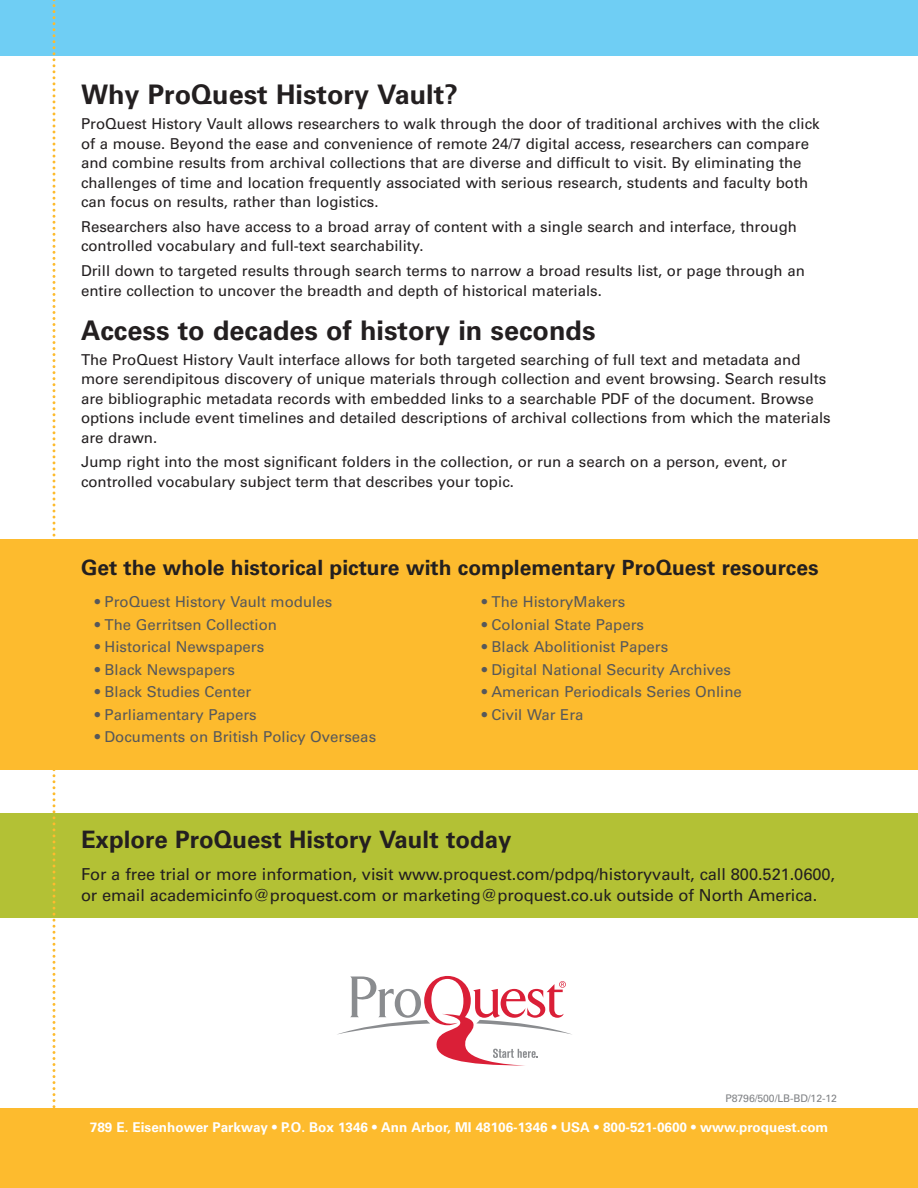
<style>
.page{position:relative;width:918px;height:1188px;background:#fff}
.page>*{position:absolute;margin:0;border:0;box-sizing:border-box;transform-origin:0 0}
.t1{font:700 27px "Univers";color:#231f20}
.t2{font:700 24px "Univers";color:#231f20}
.t3{font:700 21px "Univers";color:#231f20}
.t4{font:16.5px/21px "Univers";letter-spacing:-.005em;color:#231f20}
.t5{font:15px/19.5px "Univers";color:#231f20}
.t6{font:15px "Univers";color:#57585a}
.t7{font:700 13.5px "Univers";color:#fff}
.t8{font:10.5px "Univers";letter-spacing:-.01em;color:#808285}
</style>
<div class="page">
<div style="left:0;top:1108px;width:918px;height:80px;background:#fdbb2e"></div>
<div style="left:0;top:813px;width:918px;height:105px;background:#b3c135"></div>
<div style="left:0;top:0;width:918px;height:56px;background:#6fcef4"></div>
<svg style="left:52px;top:0;width:4px;height:1108px"></svg>
<svg style="left:337px;top:976px;width:235px;height:90px"></svg>
<div style="left:0;top:539px;width:918px;height:231px;background:#fdbb2e"></div>
<h1 class="t1" style="left:81px;top:85px;width:378px">Why ProQuest History Vault?</h1>
<p class="t5" style="left:81px;top:115px;width:740px">ProQuest History Vault allows researchers to walk through the door of traditional archives with the click of a mouse. Beyond the ease and convenience of remote 24/7 digital access, researchers can compare and combine results from archival collections that are diverse and difficult to visit. By eliminating the challenges of time and location frequently associated with serious research, students and faculty both can focus on results, rather than logistics.</p>
<p class="t5" style="left:81px;top:218px;width:718px">Researchers also have access to a broad array of content with a single search and interface, through controlled vocabulary and full-text searchability.</p>
<p class="t5" style="left:81px;top:263px;width:725px">Drill down to targeted results through search terms to narrow a broad results list, or page through an entire collection to uncover the breadth and depth of historical materials.</p>
<h1 class="t1" style="left:81px;top:320px;width:516px">Access to decades of history in seconds</h1>
<p class="t5" style="left:81px;top:351px;width:751px">The ProQuest History Vault interface allows for both targeted searching of full text and metadata and more serendipitous discovery of unique materials through collection and event browsing. Search results are bibliographic metadata records with embedded links to a searchable PDF of the document. Browse options include event timelines and detailed descriptions of archival collections from which the materials are drawn.</p>
<p class="t5" style="left:81px;top:454px;width:707px">Jump right into the most significant folders in the collection, or run a search on a person, event, or controlled vocabulary subject term that describes your topic.</p>
<h3 class="t3" style="left:81px;top:559px;width:739px">Get the whole historical picture with complementary ProQuest resources</h3>
<p class="t6" style="left:95px;top:596px;width:239px">• ProQuest History Vault modules</p>
<p class="t6" style="left:95px;top:619px;width:184px">• The Gerritsen Collection</p>
<p class="t6" style="left:95px;top:641px;width:171px">• Historical Newspapers</p>
<p class="t6" style="left:95px;top:664px;width:142px">• Black Newspapers</p>
<p class="t6" style="left:95px;top:686px;width:158px">• Black Studies Center</p>
<p class="t6" style="left:95px;top:709px;width:163px">• Parliamentary Papers</p>
<p class="t6" style="left:95px;top:731px;width:283px">• Documents on British Policy Overseas</p>
<p class="t6" style="left:482px;top:596px;width:145px">• The HistoryMakers</p>
<p class="t6" style="left:482px;top:619px;width:164px">• Colonial State Papers</p>
<p class="t6" style="left:482px;top:641px;width:188px">• Black Abolitionist Papers</p>
<p class="t6" style="left:482px;top:664px;width:251px">• Digital National Security Archives</p>
<p class="t6" style="left:482px;top:686px;width:262px">• American Periodicals Series Online</p>
<p class="t6" style="left:482px;top:709px;width:103px">• Civil War Era</p>
<h2 class="t2" style="left:81px;top:831px;width:432px">Explore ProQuest History Vault today</h2>
<p class="t4" style="left:81px;top:865px;width:756px">For a free trial or more information, visit www.proquest.com/pdpq/historyvault, call 800.521.0600, or email academicinfo@proquest.com or marketing@proquest.co.uk outside of North America.</p>
<p class="t8" style="left:726px;top:1094px;width:113px">P8796/500/LB-BD/12-12</p>
<p class="t7" style="left:90px;top:1122px;width:740px">789 E. Eisenhower Parkway • P.O. Box 1346 • Ann Arbor, MI 48106-1346 • USA • 800-521-0600 • www.proquest.com</p>
</div>
